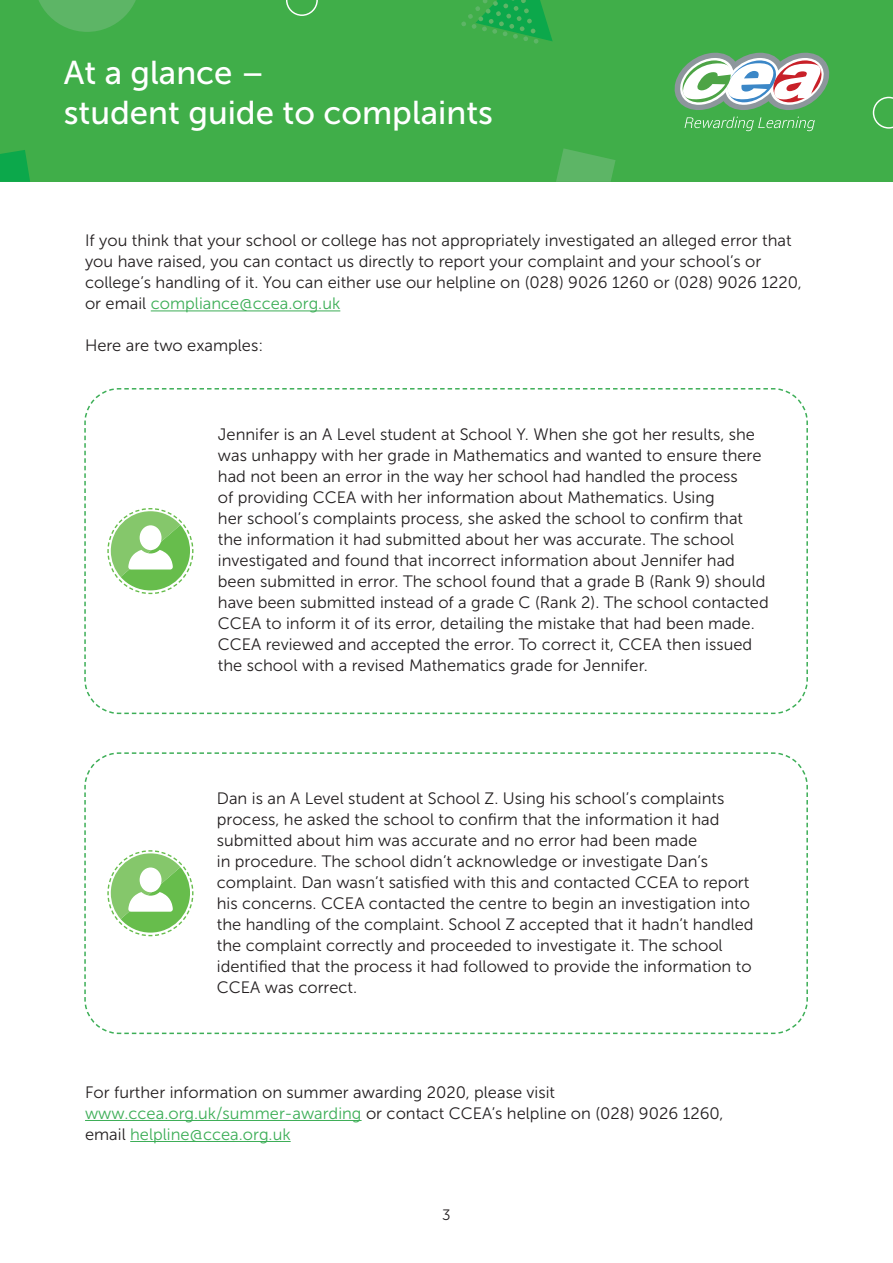
<style>
.page{position:relative;width:893px;height:1263px;background:#fff}
.page>*{position:absolute;margin:0;border:0;box-sizing:border-box;transform-origin:0 0}
.t1{font:33px/39.6px "Museo Sans 500";color:#fff}
.Body-Copy{font:16.5px/21px "Museo Sans 300";color:#231f20}
.Body-Copy-2{font:16.5px "Museo Sans 300";color:#3dae57}
.t2{font:15px "Museo Sans 300";color:#231f20}
.s1{color:#3dae57}
.s2{color:#231f20}
</style>
<div class="page">
<div style="left:0;top:0;width:893px;height:182px;background:#40ae49"></div>
<svg style="left:461px;top:0;width:92px;height:44px"></svg>
<svg style="left:39px;top:0;width:97px;height:32px"></svg>
<svg style="left:0;top:150px;width:30px;height:32px"></svg>
<svg style="left:556px;top:148px;width:60px;height:34px"></svg>
<svg style="left:873px;top:97px;width:20px;height:32px"></svg>
<svg style="left:286px;top:0;width:32px;height:16px"></svg>
<svg style="left:685px;top:117px;width:130px;height:14px"></svg>
<svg style="left:674px;top:52px;width:156px;height:58px"></svg>
<svg style="left:84px;top:388px;width:724px;height:327px"></svg>
<svg style="left:84px;top:752px;width:724px;height:283px"></svg>
<hr style="left:151px;top:310px;width:189px;height:1px;background:#3dae57">
<hr style="left:85px;top:1120px;width:277px;height:1px;background:#3dae57">
<hr style="left:130px;top:1141px;width:161px;height:1px;background:#3dae57">
<p class="t1" style="left:64px;top:53px;width:431px">At a glance –<br>student guide to complaints</p>
<p class="Body-Copy" style="left:85px;top:230px;width:718px">If you think that your school or college has not appropriately investigated an alleged error that you have raised, you can contact us directly to report your complaint and your school’s or college’s handling of it. You can either use our helpline on (028) 9026 1260 or (028) 9026 1220, or email <span class="s1">compliance@ccea.org.uk</span></p>
<p class="Body-Copy" style="left:85px;top:335px;width:180px">Here are two examples:</p>
<p class="Body-Copy" style="left:218px;top:424px;width:552px">Jennifer is an A Level student at School Y. When she got her results, she was unhappy with her grade in Mathematics and wanted to ensure there had not been an error in the way her school had handled the process<br>of providing CCEA with her information about Mathematics. Using<br>her school’s complaints process, she asked the school to confirm that the information it had submitted about her was accurate. The school investigated and found that incorrect information about Jennifer had been submitted in error. The school found that a grade B (Rank 9) should have been submitted instead of a grade C (Rank 2). The school contacted CCEA to inform it of its error, detailing the mistake that had been made.<br>CCEA reviewed and accepted the error. To correct it, CCEA then issued the school with a revised Mathematics grade for Jennifer.</p>
<p class="Body-Copy" style="left:217px;top:788px;width:538px">Dan is an A Level student at School Z. Using his school’s complaints process, he asked the school to confirm that the information it had submitted about him was accurate and no error had been made<br>in procedure. The school didn’t acknowledge or investigate Dan’s complaint. Dan wasn’t satisfied with this and contacted CCEA to report his concerns. CCEA contacted the centre to begin an investigation into the handling of the complaint. School Z accepted that it hadn’t handled the complaint correctly and proceeded to investigate it. The school identified that the process it had followed to provide the information to CCEA was correct.</p>
<p class="Body-Copy" style="left:85px;top:1082px;width:471px">For further information on summer awarding 2020, please visit</p>
<p class="Body-Copy" style="left:85px;top:1103px;width:640px"><span class="s1">www.ccea.org.uk/summer-awarding</span> or contact CCEA’s helpline on (028) 9026 1260,</p>
<p class="Body-Copy-2" style="left:85px;top:1125px;width:207px"><span class="s2">email</span> helpline@ccea.org.uk</p>
<p class="t2" style="left:442px;top:1207px;width:10px">3</p>
</div>
